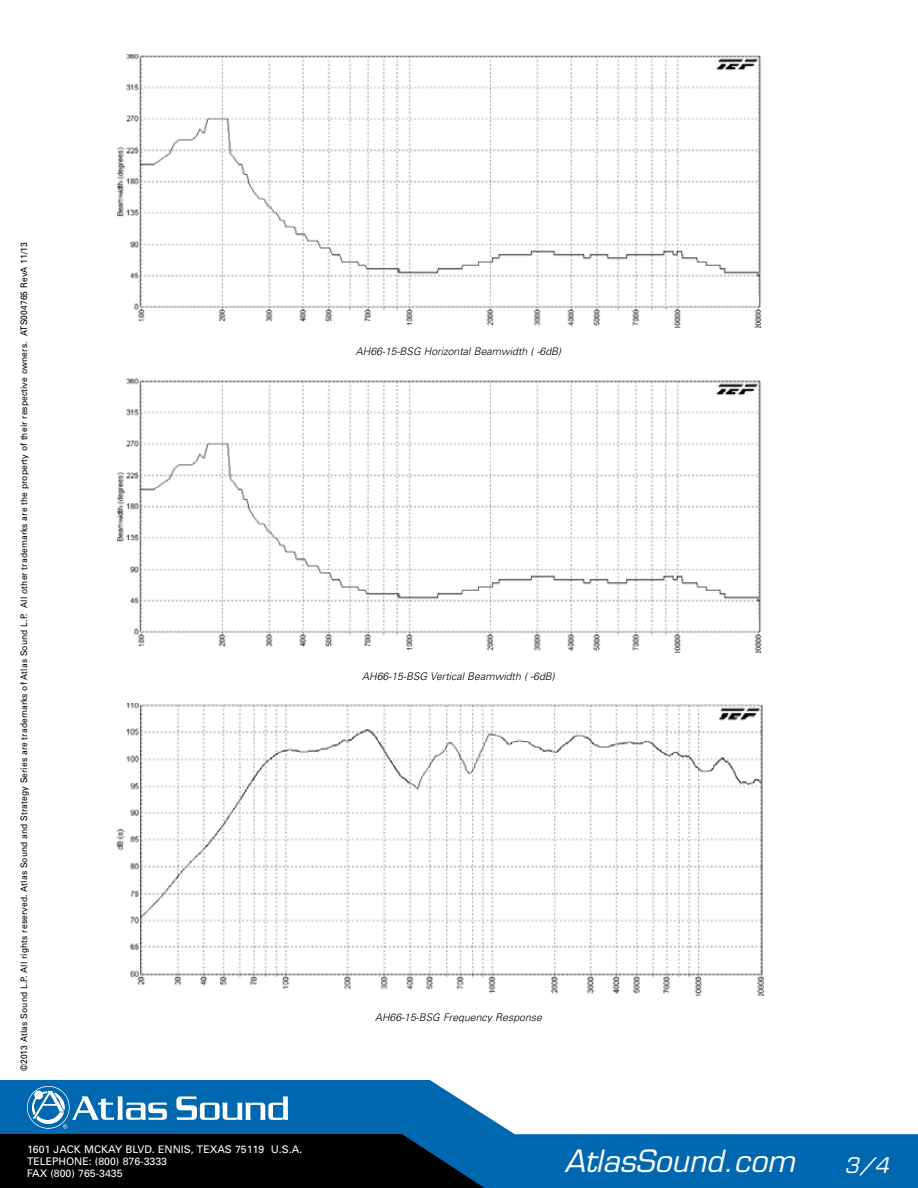
<style>
.page{position:relative;width:918px;height:1188px;background:#fff}
.page>*{position:absolute;margin:0;border:0;box-sizing:border-box;transform-origin:0 0}
.t1{font:italic 30px "Eurostile LT Std";color:#fff}
.t2{font:italic 21px "Eurostile LT Std";color:#fff}
.t3{font:italic 300 10.5px "Univers";color:#000}
.t4{font:10.5px/12px "Univers";color:#fff}
.t5{font:9px "Univers";letter-spacing:.015em;color:#000;scale:.94 1}
</style>
<div class="page">
<svg style="left:0;top:1080px;width:918px;height:108px;fill:#0067b1"></svg>
<svg style="left:0;top:1086px;width:505px;height:102px;background:#134264"></svg>
<img style="left:117px;top:54px;width:645px;height:274px">
<img style="left:117px;top:379px;width:645px;height:273px">
<img style="left:116px;top:703px;width:648px;height:293px">
<p class="t5" style="left:19px;top:1071px;width:883px;rotate:-90deg">©2013 Atlas Sound L.P. All rights reserved. Atlas Sound and Strategy Series are trademarks of Atlas Sound L.P. All other trademarks are the property of their respective owners. ATS004765 RevA 11/13</p>
<p class="t4" style="left:27px;top:1143px;width:277px">1601 JACK MCKAY BLVD. ENNIS, TEXAS 75119 U.S.A.<br>TELEPHONE: (800) 876-3333<br>FAX (800) 765-3435</p>
<p class="t3" style="left:356px;top:345px;width:207px">AH66-15-BSG Horizontal Beamwidth ( -6dB)</p>
<p class="t3" style="left:362px;top:669px;width:194px">AH66-15-BSG Vertical Beamwidth ( -6dB)</p>
<p class="t3" style="left:375px;top:1011px;width:168px">AH66-15-BSG Frequency Response</p>
<h1 class="t1" style="left:564px;top:1143px;width:232px">AtlasSound.com</h1>
<h2 class="t2" style="left:845px;top:1153px;width:46px">3/4</h2>
</div>
